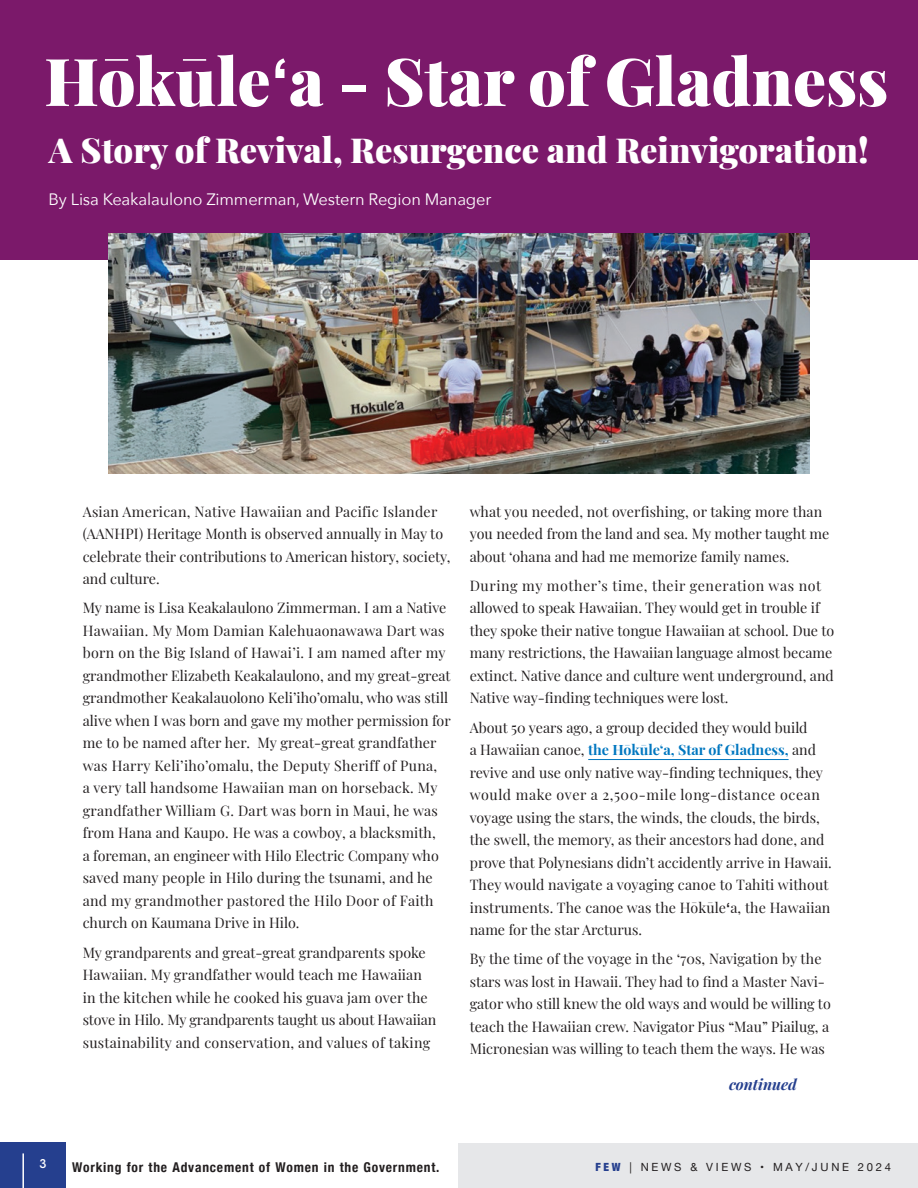
<style>
.page{position:relative;width:918px;height:1188px;background:#fff}
.page>*{position:absolute;margin:0;border:0;box-sizing:border-box;transform-origin:0 0}
.t1{font:900 66px "Playfair Display";color:#fff}
.t2{font:900 34.5px "Playfair Display";color:#fff}
.t3{font:16.5px "Avenir Next";letter-spacing:-.01em;color:#fff}
.t4{font:italic 700 15px "Playfair Display";color:#253f8e}
.t5{font:14.25px/22.5px "Playfair Display";color:#231f20}
.t6{font:700 condensed 13.5px "Helvetica Neue";letter-spacing:.06em;color:#231f20}
.t7{font:500 12px "ITC Avant Garde Std";color:#fff}
.t8{font:11.25px "Helvetica Neue";letter-spacing:.24em;color:#231f20}
.s1{font-family:"Arial";font-weight:700}
.s2{font-weight:700;color:#0077c0}
.s3{font-weight:900;font-stretch:condensed;color:#253f8e}
</style>
<div class="page">
<div style="left:458px;top:1143px;width:460px;height:45px;background:#e6e7e9"></div>
<div style="left:0;top:1143px;width:66px;height:45px;background:#253f8e"></div>
<hr style="left:22px;top:1153px;width:2px;height:35px;background:#fff">
<div style="left:0;top:0;width:918px;height:259px;background:#7b196a"></div>
<hr style="left:588px;top:759px;width:201px;height:1px;background:#0077c0">
<img style="left:109px;top:233px;width:700px;height:240px">
<h1 class="t1" style="left:44px;top:29px;width:846px">Hōkūle<span class="s1">ʻ</span>a - Star of Gladness</h1>
<h2 class="t2" style="left:49px;top:123px;width:821px">A Story of Revival, Resurgence and Reinvigoration!</h2>
<p class="t3" style="left:49px;top:185px;width:444px">By Lisa Keakalaulono Zimmerman, Western Region Manager</p>
<p class="t5" style="left:83px;top:499px;width:369px">Asian American, Native Hawaiian and Pacific Islander (AANHPI) Heritage Month is observed annually in May to celebrate their contributions to American history, society, and culture.</p>
<p class="t5" style="left:83px;top:596px;width:370px">My name is Lisa Keakalaulono Zimmerman. I am a Native Hawaiian. My Mom Damian Kalehuaonawawa Dart was born on the Big Island of Hawai’i. I am named after my grandmother Elizabeth Keakalaulono, and my great-great grandmother Keakalauolono Keli’iho’omalu, who was still alive when I was born and gave my mother permission for me to be named after her. My great-great grandfather was Harry Keli’iho’omalu, the Deputy Sheriff of Puna,<br>a very tall handsome Hawaiian man on horseback. My grandfather William G. Dart was born in Maui, he was from Hana and Kaupo. He was a cowboy, a blacksmith,<br>a foreman, an engineer with Hilo Electric Company who saved many people in Hilo during the tsunami, and he and my grandmother pastored the Hilo Door of Faith church on Kaumana Drive in Hilo.</p>
<p class="t5" style="left:83px;top:940px;width:355px">My grandparents and great-great grandparents spoke Hawaiian. My grandfather would teach me Hawaiian in the kitchen while he cooked his guava jam over the stove in Hilo. My grandparents taught us about Hawaiian sustainability and conservation, and values of taking</p>
<p class="t5" style="left:470px;top:499px;width:361px">what you needed, not overfishing, or taking more than you needed from the land and sea. My mother taught me about ‘ohana and had me memorize family names.</p>
<p class="t5" style="left:470px;top:573px;width:366px">During my mother’s time, their generation was not allowed to speak Hawaiian. They would get in trouble if they spoke their native tongue Hawaiian at school. Due to many restrictions, the Hawaiian language almost became extinct. Native dance and culture went underground, and Native way-finding techniques were lost.</p>
<p class="t5" style="left:470px;top:715px;width:364px">About 50 years ago, a group decided they would build<br>a Hawaiian canoe, <span class="s2">the Hōkūle‘a, Star of Gladness,</span> and revive and use only native way-finding techniques, they would make over a 2,500-mile long-distance ocean voyage using the stars, the winds, the clouds, the birds, the swell, the memory, as their ancestors had done, and prove that Polynesians didn’t accidently arrive in Hawaii.<br>They would navigate a voyaging canoe to Tahiti without instruments. The canoe was the Hōkūle<span class="s1">ʻ</span>a, the Hawaiian name for the star Arcturus.</p>
<p class="t5" style="left:470px;top:947px;width:363px">By the time of the voyage in the ‘70s, Navigation by the stars was lost in Hawaii. They had to find a Master Navi&shy;gator who still knew the old ways and would be willing to teach the Hawaiian crew. Navigator Pius “Mau” Piailug, a Micronesian was willing to teach them the ways. He was</p>
<p class="t4" style="left:729px;top:1072px;width:69px">continued</p>
<p class="t7" style="left:39px;top:1156px;width:9px">3</p>
<p class="t6" style="left:72px;top:1156px;width:369px">Working for the Advancement of Women in the Government.</p>
<p class="t8" style="left:595px;top:1159px;width:297px"><span class="s3">FEW</span> | NEWS &amp; VIEWS • MAY/JUNE 2024</p>
</div>
